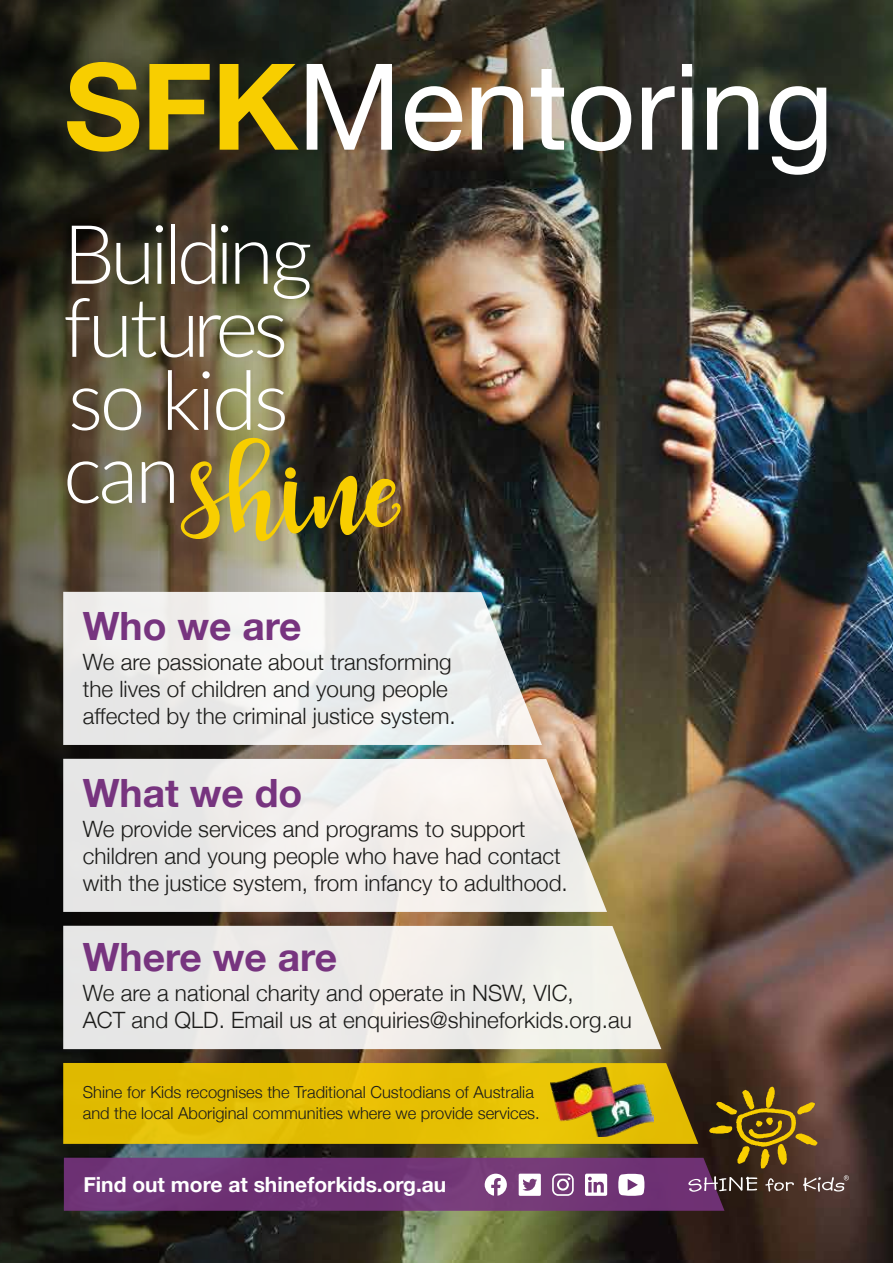
<style>
.page{position:relative;width:893px;height:1263px;background:#fff}
.page>*{position:absolute;margin:0;border:0;box-sizing:border-box;transform-origin:0 0}
.t1{font:120px "Helvetica Neue";letter-spacing:-.01em;color:#fff}
.t2{font:300 82.05px/73.1px "Lato";letter-spacing:-.04em;color:#fff}
.t3{font:700 39px "Helvetica Neue";color:#77347f}
.t4{font:300 22.5px/27px "Helvetica Neue";color:#1c1c1a}
.t5{font:700 21px "Helvetica Neue";color:#fff}
.t6{font:300 16.5px/21px "Helvetica Neue";color:#1c1c1a}
.s1{font-weight:700;color:#f8ce00}
</style>
<div class="page">
<img style="left:0;top:0;width:893px;height:1263px">
<svg style="left:63px;top:592px;width:479px;height:153px;fill:#ebeceb"></svg>
<svg style="left:63px;top:759px;width:544px;height:153px;background:#e9e6e1"></svg>
<svg style="left:63px;top:926px;width:598px;height:123px;background:#e8e6e1"></svg>
<svg style="left:63px;top:1063px;width:635px;height:81px;background:#dab503"></svg>
<img style="left:550px;top:1067px;width:103px;height:20px">
<img style="left:171px;top:429px;width:230px;height:117px">
<svg style="left:64px;top:1087px;width:785px;height:124px;background:#906b3c"></svg>
<h1 class="t1" style="left:64px;top:20px;width:771px"><span class="s1">SFK</span>Mentoring</h1>
<h2 class="t2" style="left:63px;top:215px;width:251px">Building futures so kids can</h2>
<h3 class="t3" style="left:83px;top:596px;width:220px">Who we are</h3>
<p class="t4" style="left:83px;top:647px;width:374px">We are passionate about transforming the lives of children and young people affected by the criminal justice system.</p>
<h3 class="t3" style="left:83px;top:763px;width:221px">What we do</h3>
<p class="t4" style="left:83px;top:814px;width:487px">We provide services and programs to support children and young people who have had contact with the justice system, from infancy to adulthood.</p>
<h3 class="t3" style="left:83px;top:926px;width:256px">Where we are</h3>
<p class="t4" style="left:83px;top:978px;width:550px">We are a national charity and operate in NSW, VIC,<br>ACT and QLD. Email us at enquiries@shineforkids.org.au</p>
<p class="t6" style="left:83px;top:1081px;width:458px">Shine for Kids recognises the Traditional Custodians of Australia and the local Aboriginal communities where we provide services.</p>
<p class="t5" style="left:83px;top:1168px;width:364px">Find out more at shineforkids.org.au</p>
</div>
